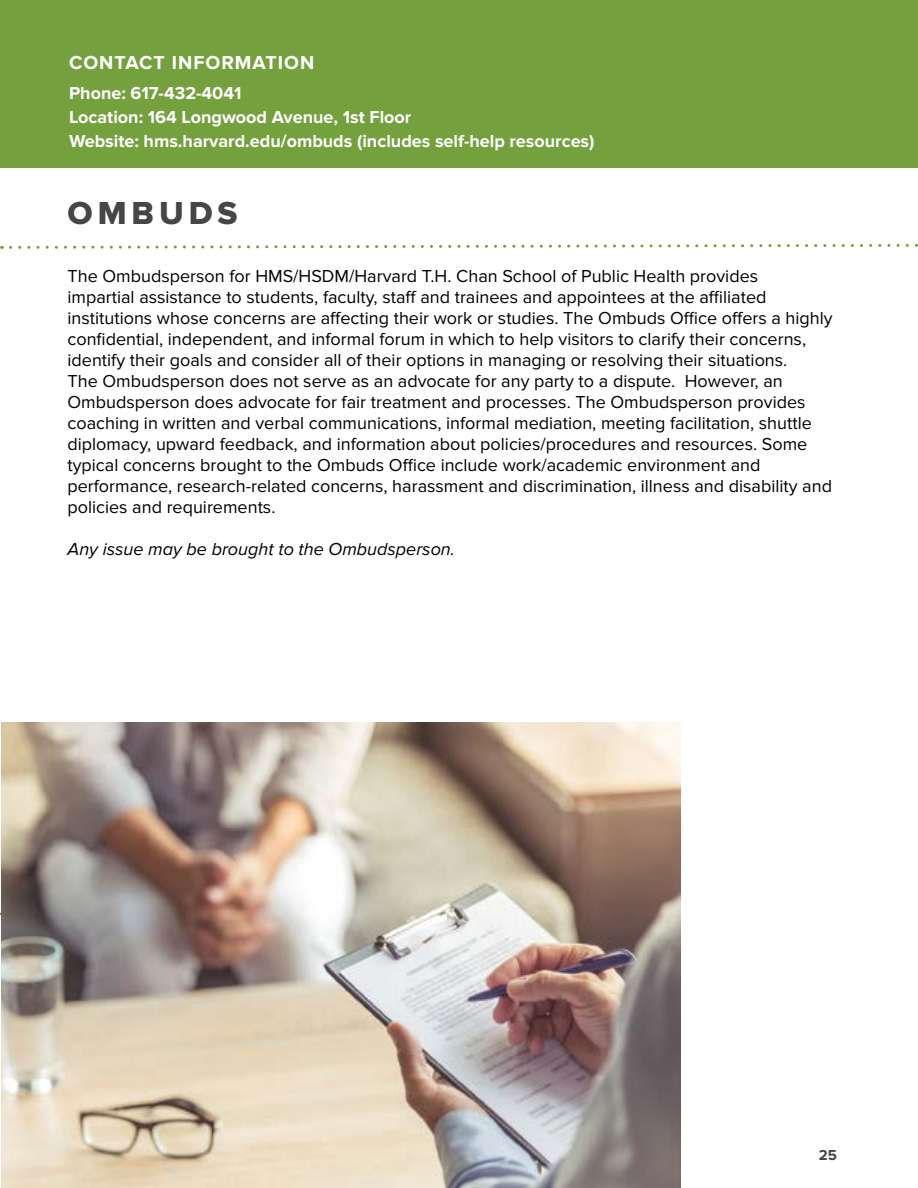
<style>
.page{position:relative;width:918px;height:1188px;background:#fff}
.page>*{position:absolute;margin:0;border:0;box-sizing:border-box;transform-origin:0 0}
.t1{font:33px "Proxima Nova Extrabld";letter-spacing:.15em;color:#464648}
.t2{font:700 19.5px "Proxima Nova";letter-spacing:.05em;color:#fff}
.t3{font:18px/21px "Proxima Nova";color:#000}
.t4{font:700 18px/24px "Proxima Nova";color:#fff}
.t5{font:italic 18px "Proxima Nova";color:#000}
.t6{font:700 15px "Proxima Nova";color:#464648}
</style>
<div class="page">
<svg style="left:2px;top:243px;width:916px;height:6px"></svg>
<img style="left:1px;top:722px;width:680px;height:466px">
<div style="left:0;top:0;width:918px;height:167px;background:#74a03e"></div>
<p class="t2" style="left:69px;top:51px;width:247px">CONTACT INFORMATION</p>
<p class="t4" style="left:69px;top:82px;width:527px">Phone: 617-432-4041<br>Location: 164 Longwood Avenue, 1st Floor<br>Website: hms.harvard.edu/ombuds (includes self-help resources)</p>
<h1 class="t1" style="left:68px;top:194px;width:172px">OMBUDS</h1>
<p class="t3" style="left:68px;top:266px;width:767px">The Ombudsperson for HMS/HSDM/Harvard T.H. Chan School of Public Health provides<br>impartial assistance to students, faculty, staff and trainees and appointees at the affiliated institutions whose concerns are affecting their work or studies. The Ombuds Office offers a highly confidential, independent, and informal forum in which to help visitors to clarify their concerns, identify their goals and consider all of their options in managing or resolving their situations.<br>The Ombudsperson does not serve as an advocate for any party to a dispute. However, an Ombudsperson does advocate for fair treatment and processes. The Ombudsperson provides coaching in written and verbal communications, informal mediation, meeting facilitation, shuttle diplomacy, upward feedback, and information about policies/procedures and resources. Some typical concerns brought to the Ombuds Office include work/academic environment and performance, research-related concerns, harassment and discrimination, illness and disability and policies and requirements.</p>
<p class="t5" style="left:68px;top:539px;width:389px">Any issue may be brought to the Ombudsperson.</p>
<p class="t6" style="left:819px;top:1147px;width:20px">25</p>
</div>
